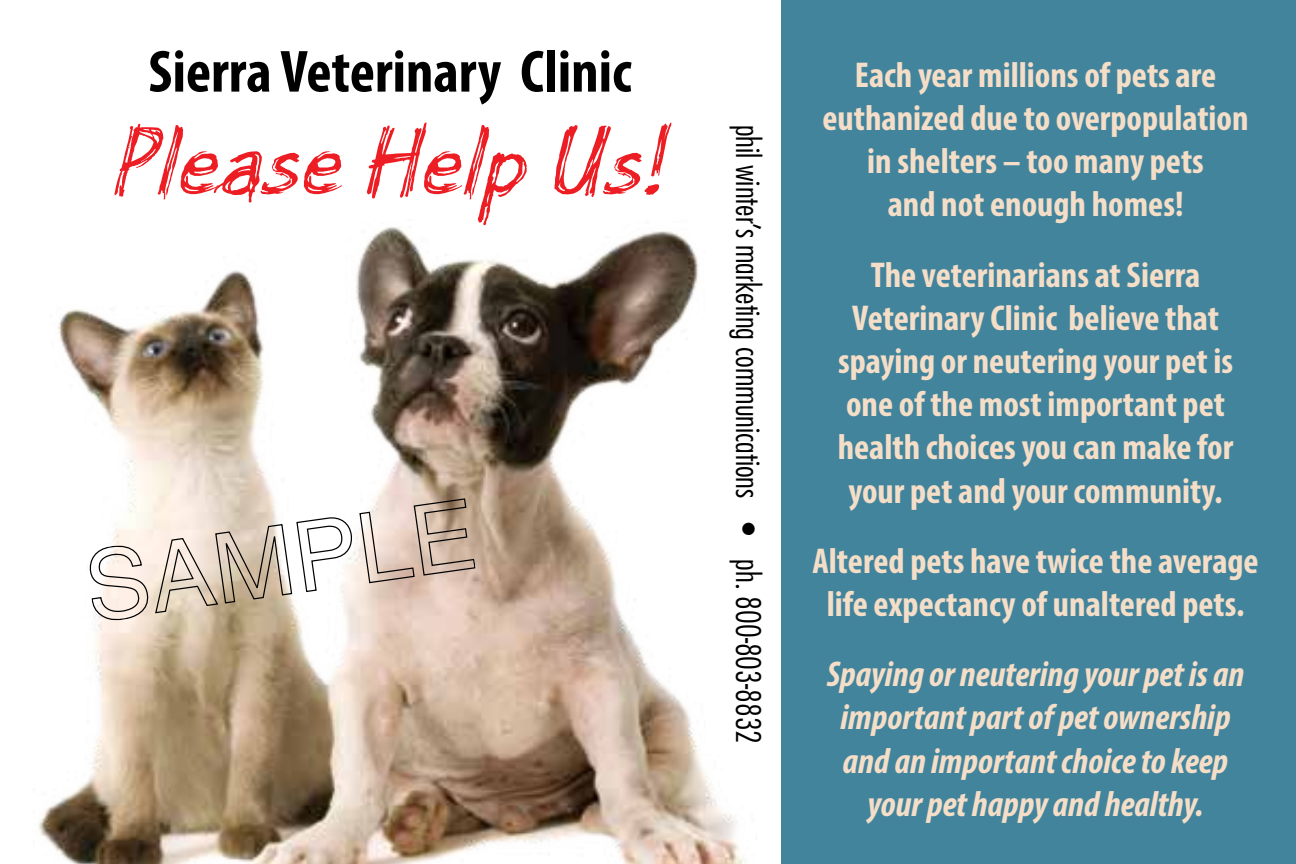
<style>
.page{position:relative;width:1296px;height:864px;background:#fff}
.page>*{position:absolute;margin:0;border:0;box-sizing:border-box;transform-origin:0 0}
.t1{font:102px "Scratch Let Plain";color:#ed1d24}
.t2{font:700 condensed 60px "Myriad Pro";color:#000}
.t3{font:700 condensed 36px/43.2px "Myriad Pro";color:#f5dec7;text-align:center}
.t4{font:italic 700 condensed 36px/43.2px "Myriad Pro";color:#f5dec7;text-align:center}
.t5{font:300 condensed 33px "Futura Std";color:#000}
</style>
<div class="page">
<div style="left:782px;top:0;width:514px;height:864px;background:#43849d"></div>
<img style="left:38px;top:227px;width:708px;height:637px">
<svg style="left:88px;top:498px;width:388px;height:124px"></svg>
<h2 class="t2" style="left:148px;top:34px;width:484px">Sierra Veterinary Clinic</h2>
<h1 class="t1" style="left:113px;top:99px;width:555px">Please Help Us!</h1>
<p class="t5" style="left:768px;top:125px;width:621px;rotate:90deg">phil winter’s marketing communications • ph. 800-803-8832</p>
<p class="t3" style="left:823px;top:52px;width:428px">Each year millions of pets are euthanized due to overpopulation in shelters – too many pets<br>and not enough homes!</p>
<p class="t3" style="left:838px;top:252px;width:397px">The veterinarians at Sierra<br>Veterinary Clinic believe that spaying or neutering your pet is one of the most important pet health choices you can make for your pet and your community.</p>
<p class="t3" style="left:812px;top:538px;width:448px">Altered pets have twice the average life expectancy of unaltered pets.</p>
<p class="t4" style="left:827px;top:652px;width:419px">Spaying or neutering your pet is an important part of pet ownership and an important choice to keep your pet happy and healthy.</p>
</div>
